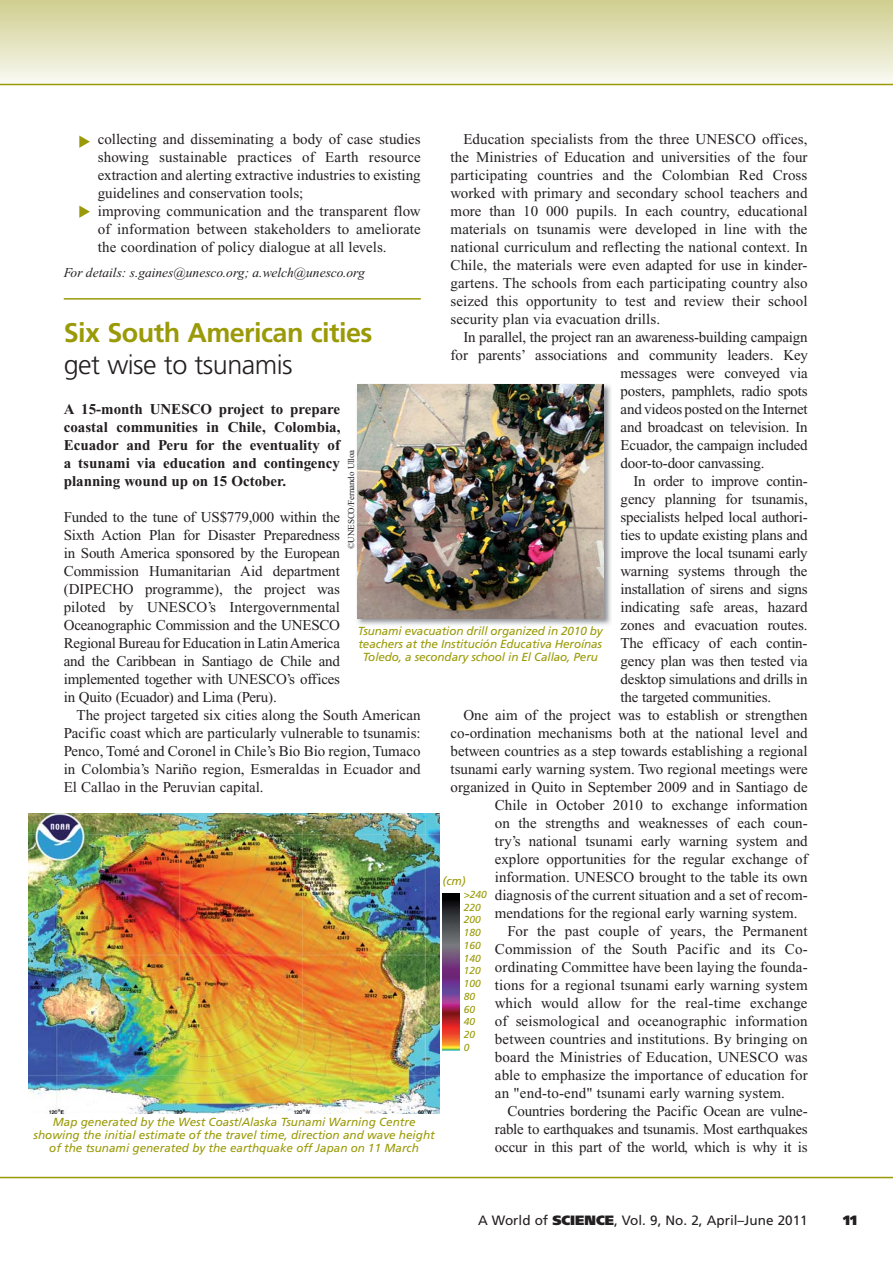
<style>
.page{position:relative;width:893px;height:1263px;background:#fff}
.page>*{position:absolute;margin:0;border:0;box-sizing:border-box;transform-origin:0 0}
.t1{font:700 27px "Frutiger";letter-spacing:-.02em;color:#9a9a08}
.t2{font:300 27px "Frutiger";letter-spacing:-.02em;color:#231f20}
.t3{font:15px/18px "Times New Roman";color:#231f20;text-align:justify}
.t4{font:700 15px/18px "Times New Roman";color:#231f20;text-align:justify}
.t5{font:italic 13.5px "Times New Roman";color:#231f20}
.t6{font:13.5px "Frutiger";color:#231f20}
.t7{font:900 13.5px "Frutiger";color:#231f20}
.t8{font:italic 11.7px/12.8px "Frutiger";color:#9a9a08;text-align:center}
.t9{font:italic 10.2px/12.8px "Frutiger";color:#9a9a08}
.t10{font:9px "Times New Roman";letter-spacing:-.01em;color:#231f20}
.s1{font-weight:900}
</style>
<div class="page">
<div style="left:0;top:0;width:893px;height:85px;background:linear-gradient(to bottom,#cfce8e,#fafaf4)"></div>
<hr style="left:0;top:1177px;width:893px;height:1px;background:#9a9a08">
<hr style="left:0;top:84px;width:893px;height:1px;background:#9a9a08">
<hr style="left:64px;top:298px;width:357px;height:2px;background:#9a9a07">
<img style="left:357px;top:384px;width:254px;height:241px">
<img style="left:357px;top:385px;width:247px;height:234px">
<img style="left:29px;top:813px;width:411px;height:301px">
<img style="left:442px;top:893px;width:17px;height:157px">
<p class="t3" style="left:98px;top:132px;width:325px;text-align:left">collecting and disseminating a body of case studies showing sustainable practices of Earth resource extraction and alerting extractive industries to existing guidelines and conservation tools;<br>improving communication and the transparent flow of information between stakeholders to ameliorate the coordination of policy dialogue at all levels.</p>
<p class="t5" style="left:64px;top:267px;width:303px">For details: s.gaines@unesco.org; a.welch@unesco.org</p>
<p class="t3" style="left:451px;top:132px;width:359px;text-indent:13px">Education specialists from the three UNESCO offices, the Ministries of Education and universities of the four participating countries and the Colombian Red Cross worked with primary and secondary school teachers and more than 10 000 pupils. In each country, educational materials on tsunamis were developed in line with the national curriculum and reflecting the national context. In Chile, the materials were even adapted for use in kinder&shy;gartens. The schools from each participating country also seized this opportunity to test and review their school security plan via evacuation drills.</p>
<p class="t3" style="left:463px;top:329px;width:346px">In parallel, the project ran an awareness-building campaign</p>
<p class="t3" style="left:451px;top:347px;width:359px">for parents’ associations and community leaders. Key</p>
<p class="t3" style="left:621px;top:365px;width:189px">messages were conveyed via</p>
<p class="t3" style="left:621px;top:383px;width:189px">posters, pamphlets, radio spots</p>
<p class="t3" style="left:621px;top:401px;width:189px">and videos posted on the Internet</p>
<p class="t3" style="left:621px;top:419px;width:189px">and broadcast on television. In</p>
<p class="t3" style="left:621px;top:437px;width:188px">Ecuador, the campaign included</p>
<p class="t3" style="left:621px;top:455px;width:145px">door-to-door canvassing.</p>
<p class="t3" style="left:633px;top:473px;width:176px">In order to improve contin-</p>
<p class="t3" style="left:621px;top:491px;width:189px">gency planning for tsunamis,</p>
<p class="t3" style="left:621px;top:509px;width:188px">specialists helped local authori-</p>
<p class="t3" style="left:621px;top:527px;width:188px">ties to update existing plans and</p>
<p class="t3" style="left:621px;top:545px;width:188px">improve the local tsunami early</p>
<p class="t3" style="left:621px;top:563px;width:188px">warning systems through the</p>
<p class="t3" style="left:621px;top:581px;width:189px">installation of sirens and signs</p>
<p class="t3" style="left:621px;top:599px;width:188px">indicating safe areas, hazard</p>
<p class="t3" style="left:621px;top:617px;width:188px">zones and evacuation routes.</p>
<p class="t3" style="left:621px;top:635px;width:188px">The efficacy of each contin-</p>
<p class="t3" style="left:621px;top:653px;width:188px">gency plan was then tested via</p>
<p class="t3" style="left:621px;top:671px;width:189px">desktop simulations and drills in</p>
<p class="t3" style="left:621px;top:689px;width:152px">the targeted communities.</p>
<p class="t3" style="left:463px;top:707px;width:346px">One aim of the project was to establish or strengthen</p>
<p class="t3" style="left:451px;top:725px;width:358px">co-ordination mechanisms both at the national level and</p>
<p class="t3" style="left:451px;top:743px;width:358px">between countries as a step towards establishing a regional</p>
<p class="t3" style="left:451px;top:761px;width:359px">tsunami early warning system. Two regional meetings were</p>
<p class="t3" style="left:451px;top:779px;width:359px">organized in Quito in September 2009 and in Santiago de</p>
<p class="t3" style="left:495px;top:797px;width:314px">Chile in October 2010 to exchange information</p>
<p class="t3" style="left:495px;top:815px;width:314px">on the strengths and weaknesses of each coun-</p>
<p class="t3" style="left:495px;top:833px;width:314px">try’s national tsunami early warning system and</p>
<p class="t3" style="left:495px;top:851px;width:314px">explore opportunities for the regular exchange of</p>
<p class="t3" style="left:495px;top:869px;width:314px">information. UNESCO brought to the table its own</p>
<p class="t3" style="left:495px;top:887px;width:314px">diagnosis of the current situation and a set of recom-</p>
<p class="t3" style="left:495px;top:905px;width:304px">mendations for the regional early warning system.</p>
<p class="t3" style="left:508px;top:923px;width:301px">For the past couple of years, the Permanent</p>
<p class="t3" style="left:495px;top:941px;width:314px">Commission of the South Pacific and its Co-</p>
<p class="t3" style="left:495px;top:959px;width:314px">ordinating Committee have been laying the founda-</p>
<p class="t3" style="left:495px;top:977px;width:314px">tions for a regional tsunami early warning system</p>
<p class="t3" style="left:495px;top:995px;width:314px">which would allow for the real-time exchange</p>
<p class="t3" style="left:495px;top:1013px;width:314px">of seismological and oceanographic information</p>
<p class="t3" style="left:495px;top:1031px;width:314px">between countries and institutions. By bringing on</p>
<p class="t3" style="left:495px;top:1049px;width:314px">board the Ministries of Education, UNESCO was</p>
<p class="t3" style="left:495px;top:1067px;width:314px">able to emphasize the importance of education for</p>
<p class="t3" style="left:495px;top:1085px;width:292px">an "end-to-end" tsunami early warning system.</p>
<p class="t3" style="left:508px;top:1103px;width:302px">Countries bordering the Pacific Ocean are vulne-</p>
<p class="t3" style="left:495px;top:1121px;width:314px">rable to earthquakes and tsunamis. Most earthquakes</p>
<p class="t3" style="left:495px;top:1139px;width:314px">occur in this part of the world, which is why it is</p>
<h1 class="t1" style="left:64px;top:322px;width:310px">Six South American cities</h1>
<h1 class="t2" style="left:64px;top:354px;width:230px">get wise to tsunamis</h1>
<p class="t4" style="left:64px;top:402px;width:278px">A 15-month UNESCO project to prepare coastal communities in Chile, Colombia, Ecuador and Peru for the eventuality of a tsunami via education and contingency planning wound up on 15 October.</p>
<p class="t3" style="left:64px;top:509px;width:278px">Funded to the tune of US$779,000 within the Sixth Action Plan for Disaster Preparedness in South America sponsored by the European Commission Humanitarian Aid department (DIPECHO programme), the project was piloted by UNESCO’s Intergovernmental Oceanographic Commission and the UNESCO Regional Bureau for Education in Latin America and the Caribbean in Santiago de Chile and implemented together with UNESCO’s offices in Quito (Ecuador) and Lima (Peru).</p>
<p class="t3" style="left:64px;top:707px;width:358px;text-indent:13px">The project targeted six cities along the South American Pacific coast which are particularly vulnerable to tsunamis:<br>Penco, Tomé and Coronel in Chile’s Bio Bio region, Tumaco in Colombia’s Nariño region, Esmeraldas in Ecuador and El Callao in the Peruvian capital.</p>
<p class="t10" style="left:348px;top:549px;width:101px;rotate:-90deg">©UNESCO/Fernando Ulloa</p>
<p class="t8" style="left:358px;top:626px;width:246px">Tsunami evacuation drill organized in 2010 by teachers at the Institución Educativa Heroínas<br>Toledo, a secondary school in El Callao, Peru</p>
<p class="t8" style="left:442px;top:876px;width:25px">(cm)</p>
<p class="t9" style="left:464px;top:889px;width:25px">&gt;240<br>220<br>200<br>180<br>160<br>140<br>120<br>100<br>80<br>60<br>40<br>20<br>0</p>
<p class="t8" style="left:34px;top:1117px;width:402px">Map generated by the West Coast/Alaska Tsunami Warning Centre showing the initial estimate of the travel time, direction and wave height of the tsunami generated by the earthquake off Japan on 11 March</p>
<p class="t6" style="left:478px;top:1215px;width:331px">A World of <span class="s1">SCIENCE</span>, Vol. 9, No. 2, April–June 2011</p>
<p class="t7" style="left:843px;top:1215px;width:16px">11</p>
</div>
